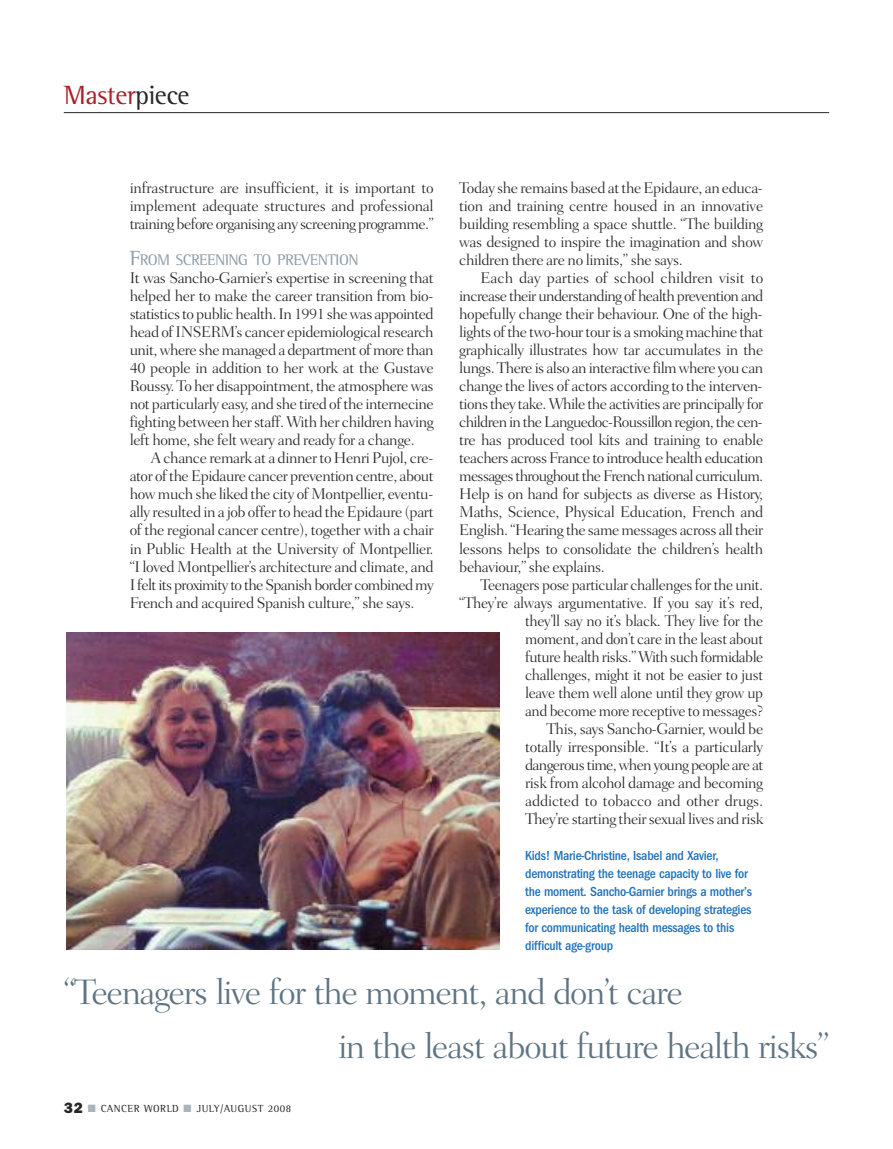
<style>
.page{position:relative;width:893px;height:1149px;background:#fff}
.page>*{position:absolute;margin:0;border:0;box-sizing:border-box;transform-origin:0 0}
.t1{font:300 36px/54px "Fairfield LH";letter-spacing:-.04em;color:#5f7482}
.t2{font:27px "Rotis Semi Serif";letter-spacing:-.015em;color:#a91f26}
.t3{font:300 15.75px/18px "Fairfield LH";letter-spacing:-.025em;color:#272627;text-align:justify}
.t4{font:15.75px "Rotis Semi Serif";letter-spacing:-.035em;color:#8f9da7}
.t5{font:500 condensed 13.5px/18px "Franklin Gothic";letter-spacing:-.015em;color:#1f71b9}
.t6{font:10.5px "Rotis Semi Serif";letter-spacing:.05em;color:#272627}
.s1{color:#272627}
.s2{font-size:21px}
.s3{font-family:"Franklin Gothic";font-weight:800;font-size:15px}
.s4{color:#a9b4bd}
</style>
<div class="page">
<hr style="left:64px;top:112px;width:765px;height:1px;background:#272627">
<img style="left:66px;top:632px;width:434px;height:317px">
<h2 class="t2" style="left:64px;top:86px;width:127px">Master<span class="s1">piece</span></h2>
<p class="t3" style="left:130px;top:180px;width:306px">infrastructure are insufficient, it is important to implement adequate structures and professional training before organising any screening programme.”</p>
<p class="t4" style="left:130px;top:254px;width:230px"><span class="s2">F</span>ROM SCREENING TO PREVENTION</p>
<p class="t3" style="left:130px;top:270px;width:306px">It was Sancho-Garnier’s expertise in screening that helped her to make the career transition from bio&shy;statistics to public health. In 1991 she was appointed head of INSERM’s cancer epidemiological research unit, where she managed a department of more than 40 people in addition to her work at the Gustave Roussy. To her disappointment, the atmosphere was not particularly easy, and she tired of the internecine fighting between her staff. With her children having left home, she felt weary and ready for a change.</p>
<p class="t3" style="left:130px;top:450px;width:306px;text-indent:21px">A chance remark at a dinner to Henri Pujol, cre&shy;ator of the Epidaure cancer prevention centre, about how much she liked the city of Montpellier, eventu&shy;ally resulted in a job offer to head the Epidaure (part of the regional cancer centre), together with a chair in Public Health at the University of Montpellier. “I loved Montpellier’s architecture and climate, and I felt its proximity to the Spanish border combined my French and acquired Spanish culture,” she says.</p>
<p class="t3" style="left:459px;top:180px;width:306px">Today she remains based at the Epidaure, an educa&shy;tion and training centre housed in an innovative building resembling a space shuttle. “The building was designed to inspire the imagination and show children there are no limits,” she says.</p>
<p class="t3" style="left:459px;top:270px;width:306px;text-indent:21px">Each day parties of school children visit to increase their understanding of health prevention and hopefully change their behaviour. One of the high&shy;lights of the two-hour tour is a smoking machine that graphically illustrates how tar accumulates in the lungs. There is also an interactive film where you can change the lives of actors according to the interven&shy;tions they take. While the activities are principally for children in the Languedoc-Roussillon region, the cen&shy;tre has produced tool kits and training to enable teachers across France to introduce health education messages throughout the French national curriculum.<br>Help is on hand for subjects as diverse as History, Maths, Science, Physical Education, French and English. “Hearing the same messages across all their lessons helps to consolidate the children’s health behaviour,” she explains.</p>
<p class="t3" style="left:459px;top:576px;width:306px;text-align:right">Teenagers pose particular challenges for the unit. “They’re always argumentative. If you say it’s red, they’ll say no it’s black. They live for the<br>moment, and don’t care in the least about<br>future health risks.” With such formidable challenges, might it not be easier to just<br>leave them well alone until they grow up<br>and become more receptive to messages?<br>This, says Sancho-Garnier, would be<br>totally irresponsible. “It’s a particularly<br>dangerous time, when young people are at<br>risk from alcohol damage and becoming<br>addicted to tobacco and other drugs.<br>They’re starting their sexual lives and risk</p>
<p class="t5" style="left:525px;top:845px;width:228px">Kids! Marie-Christine, Isabel and Xavier, demonstrating the teenage capacity to live for the moment. Sancho-Garnier brings a mother’s experience to the task of developing strategies for communicating health messages to this difficult age-group</p>
<h1 class="t1" style="left:338px;top:967px;width:493px;text-indent:-274px">“Teenagers live for the moment, and don’t care<br>in the least about future health risks”</h1>
<p class="t6" style="left:64px;top:1104px;width:229px"><span class="s3">32</span> <span class="s4">■</span> CANCER WORLD <span class="s4">■</span> JULY/AUGUST 2008</p>
</div>
